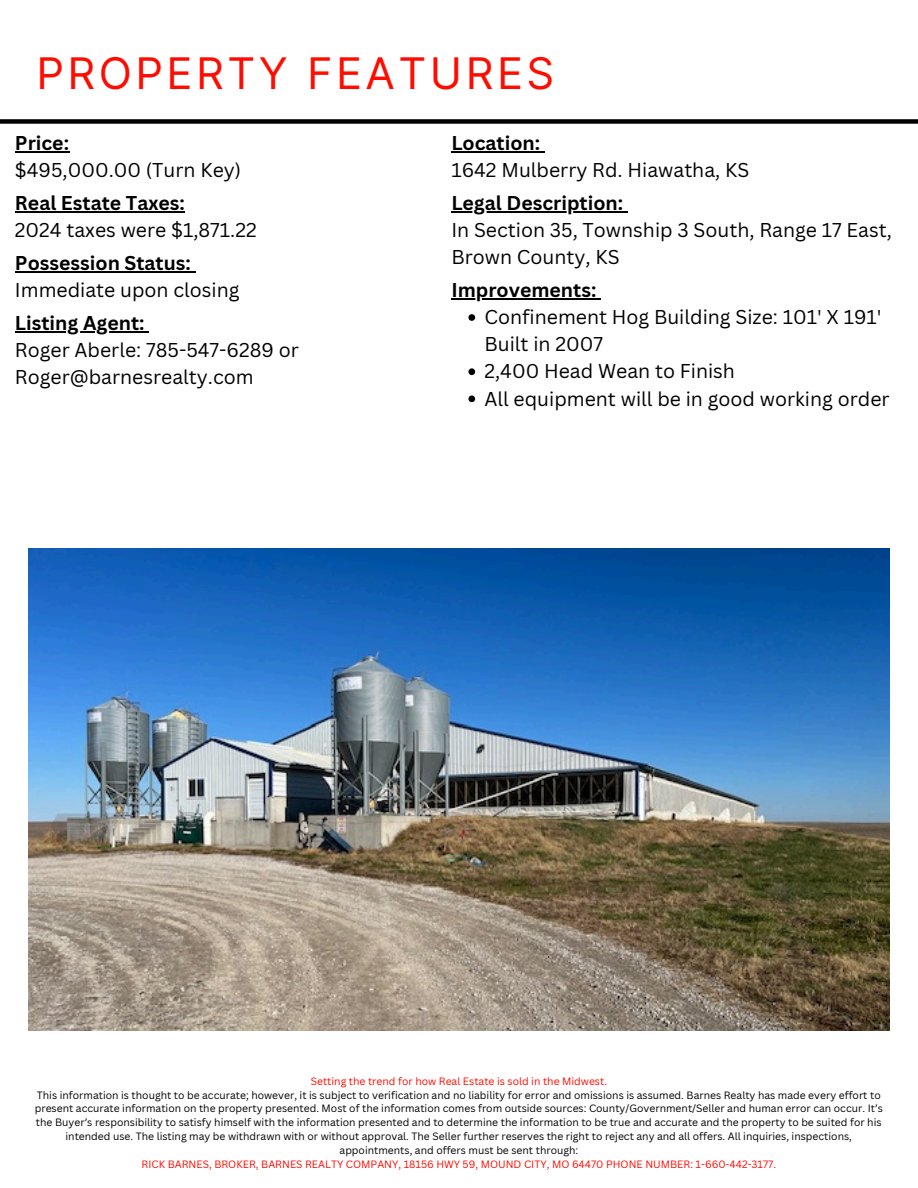
<style>
.page{position:relative;width:918px;height:1188px;background:#fff}
.page>*{position:absolute;margin:0;border:0;box-sizing:border-box;transform-origin:0 0}
.t1{font:43.5px "Inter";letter-spacing:.08em;color:#ff0b00}
.t2{font:19.5px/27.2px "Canva Sans";color:#000}
.t3{font:700 19.5px "Canva Sans";color:#000}
.t4{font:10.35px/13.8px "Canva Sans";color:#000;text-align:center}
.t5{font:10.35px "Canva Sans";color:#ff0b00}
.s1{font-weight:700}
</style>
<div class="page">
<div style="left:0;top:119px;width:918px;height:5px;background:#000"></div>
<img style="left:28px;top:548px;width:862px;height:483px">
<hr style="left:15px;top:151px;width:54px;height:2px;background:#000">
<hr style="left:15px;top:211px;width:170px;height:2px;background:#000">
<hr style="left:15px;top:271px;width:110px;height:2px;background:#000">
<hr style="left:125px;top:271px;width:66px;height:2px;background:#000">
<hr style="left:15px;top:331px;width:130px;height:2px;background:#000">
<hr style="left:451px;top:151px;width:89px;height:2px;background:#000">
<hr style="left:451px;top:211px;width:167px;height:2px;background:#000">
<svg style="left:618px;top:211px;width:10px;height:2px"></svg>
<hr style="left:451px;top:298px;width:145px;height:2px;background:#000">
<svg style="left:468px;top:314px;width:7px;height:7px"></svg>
<svg style="left:468px;top:368px;width:7px;height:7px"></svg>
<svg style="left:468px;top:395px;width:7px;height:7px"></svg>
<h3 class="t1" style="left:36px;top:47px;width:519px">PROPERTY FEATURES</h3>
<h3 class="t2" style="left:15px;top:129px;width:228px"><span class="s1">Price:<br></span>$495,000.00 (Turn Key)</h3>
<h3 class="t2" style="left:15px;top:189px;width:243px"><span class="s1">Real Estate Taxes:<br></span>2024 taxes were $1,871.22</h3>
<h2 class="t2" style="left:15px;top:249px;width:226px"><span class="s1">Possession Status:<br></span>Immediate upon closing</h2>
<p class="t2" style="left:15px;top:309px;width:285px"><span class="s1">Listing Agent:<br></span>Roger Aberle: 785-547-6289 or<br>Roger@barnesrealty.com</p>
<p class="t2" style="left:451px;top:129px;width:299px"><span class="s1">Location:<br></span>1642 Mulberry Rd. Hiawatha, KS</p>
<p class="t2" style="left:451px;top:189px;width:442px"><span class="s1">Legal Description:<br></span>In Section 35, Township 3 South, Range 17 East,<br>Brown County, KS</p>
<p class="t3" style="left:451px;top:276px;width:146px">Improvements:</p>
<p class="t2" style="left:484px;top:303px;width:399px">Confinement Hog Building Size: 101' X 191'<br>Built in 2007</p>
<p class="t2" style="left:484px;top:357px;width:252px">2,400 Head Wean to Finish</p>
<p class="t2" style="left:484px;top:384px;width:407px">All equipment will be in good working order</p>
<h3 class="t5" style="left:311px;top:1074px;width:298px">Setting the trend for how Real Estate is sold in the Midwest.</h3>
<h3 class="t4" style="left:35px;top:1088px;width:850px">This information is thought to be accurate; however, it is subject to verification and no liability for error and omissions is assumed. Barnes Realty has made every effort to present accurate information on the property presented. Most of the information comes from outside sources: County/Government/Seller and human error can occur. It’s the Buyer’s responsibility to satisfy himself with the information presented and to determine the information to be true and accurate and the property to be suited for his intended use. The listing may be withdrawn with or without approval. The Seller further reserves the right to reject any and all offers. All inquiries, inspections, appointments, and offers must be sent through:</h3>
<h3 class="t5" style="left:142px;top:1157px;width:636px">RICK BARNES, BROKER, BARNES REALTY COMPANY, 18156 HWY 59, MOUND CITY, MO 64470 PHONE NUMBER: 1-660-442-3177.</h3>
</div>
